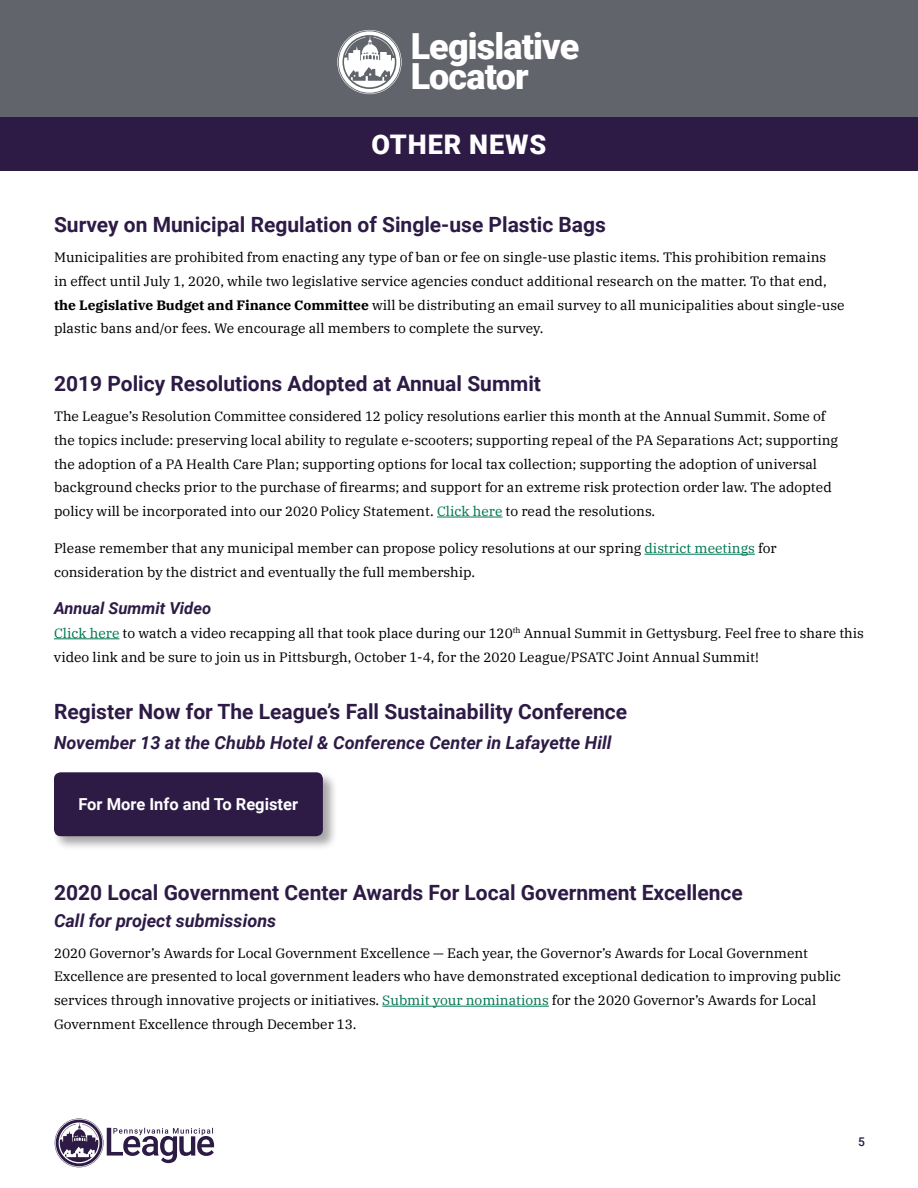
<style>
.page{position:relative;width:918px;height:1188px;background:#fff}
.page>*{position:absolute;margin:0;border:0;box-sizing:border-box;transform-origin:0 0}
.t1{font:900 36px/29.8px "Roboto";letter-spacing:-.025em;color:#fff}
.t2{font:900 27px "Roboto";letter-spacing:.035em;color:#fff}
.t3{font:700 21px "Roboto";color:#2d1b46}
.t4{font:italic 700 18px "Roboto";color:#2d1b46}
.t5{font:700 16.5px "Roboto";color:#fff}
.t6{font:italic 700 16.5px "Roboto";color:#2d1b46}
.t7{font:13.5px/23.7px "IBM Plex Serif";color:#000}
.t8{font:500 12px "Roboto";color:#2d1b46}
.s1{font-weight:700}
.s2{color:#007853}
</style>
<div class="page">
<div style="left:0;top:0;width:918px;height:117px;background:#61646a"></div>
<svg style="left:55px;top:1119px;width:159px;height:48px"></svg>
<svg style="left:337px;top:30px;width:65px;height:64px"></svg>
<hr style="left:437px;top:517px;width:65px;height:1px;background:#007853">
<hr style="left:645px;top:554px;width:110px;height:1px;background:#007853">
<hr style="left:54px;top:639px;width:65px;height:1px;background:#007853">
<div style="left:0;top:117px;width:918px;height:54px;background:#2d1b46"></div>
<div style="left:52px;top:771px;width:286px;height:80px;background:#000;opacity:.35"></div>
<div style="left:54px;top:772px;width:269px;height:64px;background:#2d1b46;border-radius:7px"></div>
<hr style="left:382px;top:1006px;width:167px;height:1px;background:#007853">
<h1 class="t1" style="left:411px;top:30px;width:170px">Legislative<br>Locator</h1>
<h2 class="t2" style="left:372px;top:125px;width:176px">OTHER NEWS</h2>
<h3 class="t3" style="left:54px;top:210px;width:554px">Survey on Municipal Regulation of Single-use Plastic Bags</h3>
<p class="t7" style="left:54px;top:244px;width:792px">Municipalities are prohibited from enacting any type of ban or fee on single-use plastic items. This prohibition remains<br>in effect until July 1, 2020, while two legislative service agencies conduct additional research on the matter. To that end, <span class="s1">the Legislative Budget and Finance Committee</span> will be distributing an email survey to all municipalities about single-use plastic bans and/or fees. We encourage all members to complete the survey.</p>
<h3 class="t3" style="left:54px;top:369px;width:489px">2019 Policy Resolutions Adopted at Annual Summit</h3>
<p class="t7" style="left:54px;top:403px;width:786px">The League’s Resolution Committee considered 12 policy resolutions earlier this month at the Annual Summit. Some of the topics include: preserving local ability to regulate e-scooters; supporting repeal of the PA Separations Act; supporting the adoption of a PA Health Care Plan; supporting options for local tax collection; supporting the adoption of universal background checks prior to the purchase of firearms; and support for an extreme risk protection order law. The adopted policy will be incorporated into our 2020 Policy Statement. <span class="s2">Click here</span> to read the resolutions.</p>
<p class="t7" style="left:54px;top:535px;width:724px">Please remember that any municipal member can propose policy resolutions at our spring <span class="s2">district meetings</span> for consideration by the district and eventually the full membership.</p>
<p class="t6" style="left:54px;top:597px;width:159px">Annual Summit Video</p>
<p class="t7" style="left:54px;top:620px;width:812px"><span class="s2">Click here</span> to watch a video recapping all that took place during our 120<sup>th</sup> Annual Summit in Gettysburg. Feel free to share this video link and be sure to join us in Pittsburgh, October 1-4, for the 2020 League/PSATC Joint Annual Summit!</p>
<h3 class="t3" style="left:54px;top:697px;width:575px">Register Now for The League’s Fall Sustainability Conference</h3>
<h3 class="t4" style="left:54px;top:730px;width:559px">November 13 at the Chubb Hotel &amp; Conference Center in Lafayette Hill</h3>
<p class="t5" style="left:78px;top:793px;width:221px">For More Info and To Register</p>
<h3 class="t3" style="left:54px;top:878px;width:690px">2020 Local Government Center Awards For Local Government Excellence</h3>
<h3 class="t4" style="left:54px;top:908px;width:224px">Call for project submissions</h3>
<p class="t7" style="left:54px;top:940px;width:789px">2020 Governor’s Awards for Local Government Excellence — Each year, the Governor’s Awards for Local Government Excellence are presented to local government leaders who have demonstrated exceptional dedication to improving public services through innovative projects or initiatives. <span class="s2">Submit your nominations</span> for the 2020 Governor’s Awards for Local Government Excellence through December 13.</p>
<p class="t8" style="left:858px;top:1134px;width:8px">5</p>
</div>
